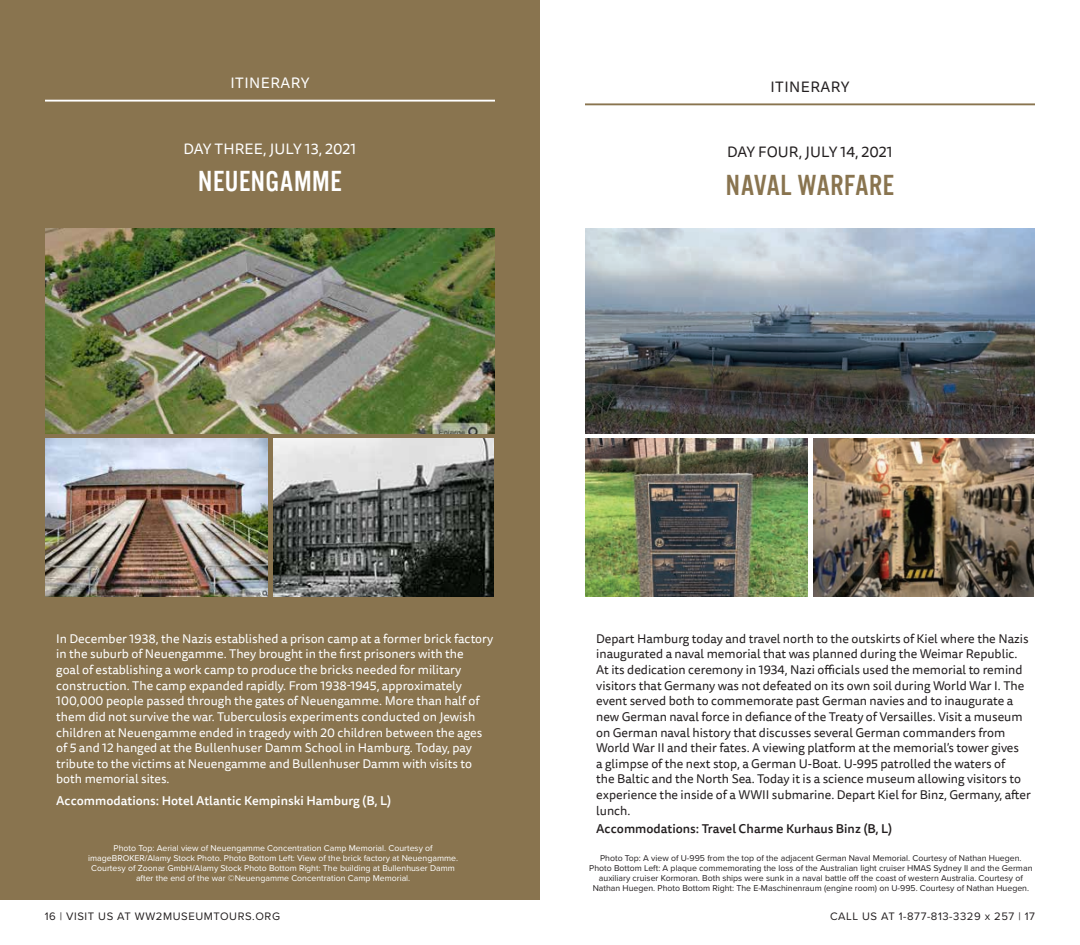
<style>
.page{position:relative;width:1080px;height:945px;background:#fff}
.page>*{position:absolute;margin:0;border:0;box-sizing:border-box;transform-origin:0 0}
.t1{font:30px "Alternate Gothic LT No 3";letter-spacing:.02em;color:#89744f}
.t2{font:30px "Alternate Gothic LT No 3";letter-spacing:.02em;color:#fff}
.t3{font:15px "Tisa Sans OT";letter-spacing:.01em;color:#fff}
.t4{font:15px "Tisa Sans OT";letter-spacing:.01em;color:#231f20}
.t5{font:15px "Tisa Sans OT";letter-spacing:.03em;color:#fff}
.t6{font:15px "Tisa Sans OT";letter-spacing:.03em;color:#231f20}
.t7{font:12.5px/15.6px "Tisa Sans OT";color:#231f20}
.t8{font:12.5px/15.6px "Tisa Sans OT";color:#fff}
.t9{font:500 12.5px "Tisa Sans OT";color:#fff}
.t10{font:500 12.5px "Tisa Sans OT";color:#231f20}
.t11{font:11.25px "Proxima Nova";letter-spacing:.05em;color:#231f20}
.t12{font:8.75px/10px "Proxima Nova";color:#231f20;text-align:center}
.t13{font:8.75px/10px "Proxima Nova";color:#fff;text-align:center}
</style>
<div class="page">
<div style="left:0;top:0;width:540px;height:900px;background:#89744f"></div>
<hr style="left:45px;top:100px;width:450px;height:2px;background:#fff">
<hr style="left:585px;top:103px;width:450px;height:2px;background:#89744f">
<img style="left:45px;top:439px;width:222px;height:157px">
<img style="left:45px;top:229px;width:450px;height:204px">
<img style="left:273px;top:439px;width:220px;height:157px">
<img style="left:585px;top:439px;width:222px;height:157px">
<img style="left:585px;top:229px;width:450px;height:204px">
<img style="left:813px;top:439px;width:220px;height:157px">
<p class="t5" style="left:230px;top:74px;width:81px">ITINERARY</p>
<p class="t3" style="left:184px;top:139px;width:174px">DAY THREE, JULY 13, 2021</p>
<h1 class="t2" style="left:198px;top:166px;width:145px">NEUENGAMME</h1>
<p class="t6" style="left:770px;top:77px;width:81px">ITINERARY</p>
<p class="t4" style="left:727px;top:143px;width:167px">DAY FOUR, JULY 14, 2021</p>
<h1 class="t1" style="left:726px;top:169px;width:170px">NAVAL WARFARE</h1>
<p class="t8" style="left:56px;top:631px;width:438px">In December 1938, the Nazis established a prison camp at a former brick factory in the suburb of Neuengamme. They brought in the first prisoners with the<br>goal of establishing a work camp to produce the bricks needed for military construction. The camp expanded rapidly. From 1938-1945, approximately 100,000 people passed through the gates of Neuengamme. More than half of them did not survive the war. Tuberculosis experiments conducted on Jewish children at Neuengamme ended in tragedy with 20 children between the ages of 5 and 12 hanged at the Bullenhuser Damm School in Hamburg. Today, pay tribute to the victims at Neuengamme and Bullenhuser Damm with visits to both memorial sites.</p>
<p class="t9" style="left:56px;top:793px;width:336px">Accommodations: Hotel Atlantic Kempinski Hamburg (B, L)</p>
<p class="t13" style="left:88px;top:843px;width:371px">Photo Top: Aerial view of Neuengamme Concentration Camp Memorial. Courtesy of imageBROKER/Alamy Stock Photo. Photo Bottom Left: View of the brick factory at Neuengamme.<br>Courtesy of Zoonar GmbH/Alamy Stock Photo Bottom Right: The building at Bullenhuser Damm after the end of the war ©Neuengamme Concentration Camp Memorial.</p>
<p class="t7" style="left:596px;top:631px;width:436px">Depart Hamburg today and travel north to the outskirts of Kiel where the Nazis inaugurated a naval memorial that was planned during the Weimar Republic.<br>At its dedication ceremony in 1934, Nazi officials used the memorial to remind visitors that Germany was not defeated on its own soil during World War I. The event served both to commemorate past German navies and to inaugurate a new German naval force in defiance of the Treaty of Versailles. Visit a museum on German naval history that discusses several German commanders from World War II and their fates. A viewing platform at the memorial’s tower gives<br>a glimpse of the next stop, a German U-Boat. U-995 patrolled the waters of<br>the Baltic and the North Sea. Today it is a science museum allowing visitors to experience the inside of a WWII submarine. Depart Kiel for Binz, Germany, after lunch.</p>
<p class="t10" style="left:596px;top:821px;width:297px">Accommodations: Travel Charme Kurhaus Binz (B, L)</p>
<p class="t12" style="left:589px;top:853px;width:445px">Photo Top: A view of U-995 from the top of the adjacent German Naval Memorial. Courtesy of Nathan Huegen.<br>Photo Bottom Left: A plaque commemorating the loss of the Australian light cruiser HMAS Sydney II and the German auxiliary cruiser Kormoran. Both ships were sunk in a naval battle off the coast of western Australia. Courtesy of Nathan Huegen. Photo Bottom Right: The E-Maschinenraum (engine room) on U-995. Courtesy of Nathan Huegen.</p>
<p class="t11" style="left:45px;top:908px;width:237px">16 | VISIT US AT WW2MUSEUMTOURS.ORG</p>
<p class="t11" style="left:830px;top:908px;width:206px">CALL US AT 1-877-813-3329 x 257 | 17</p>
</div>
